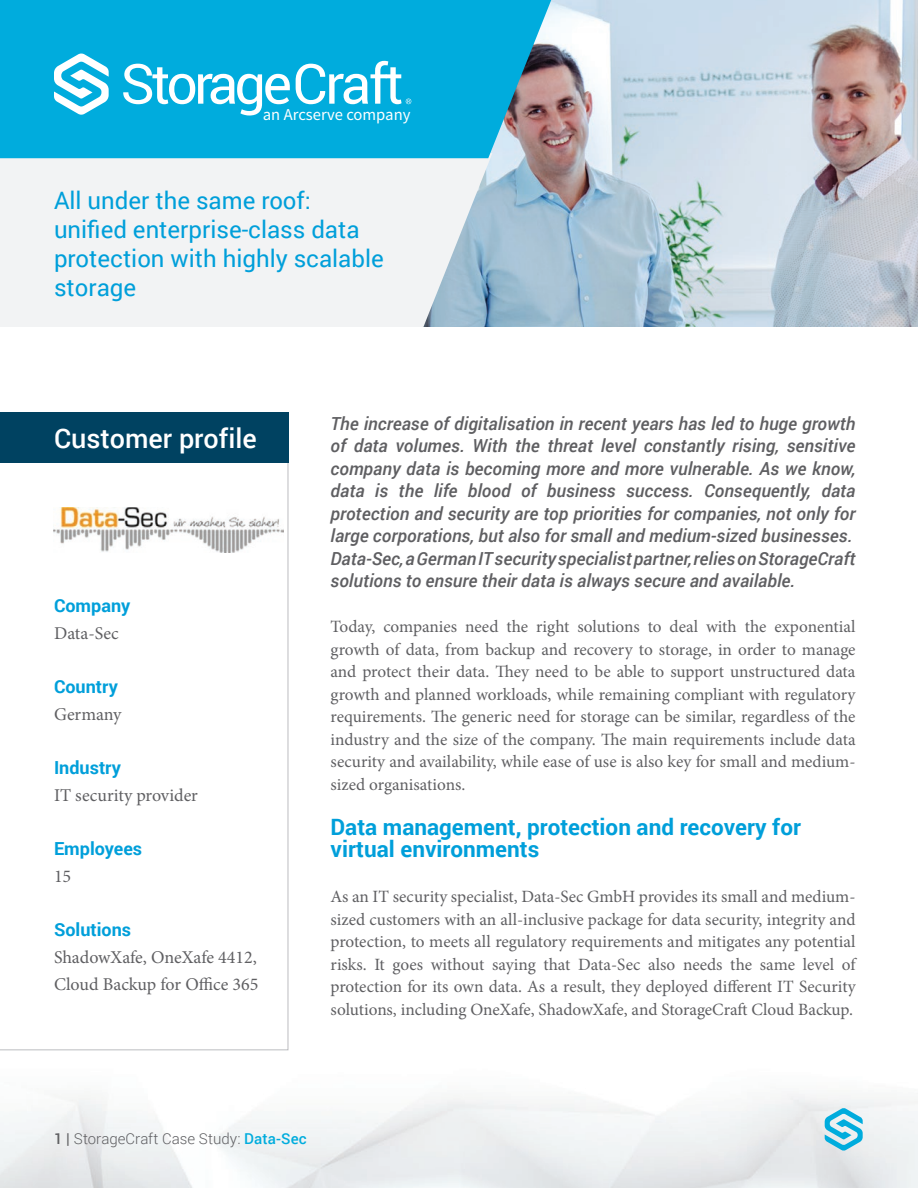
<style>
.page{position:relative;width:918px;height:1188px;background:#fff}
.page>*{position:absolute;margin:0;border:0;box-sizing:border-box;transform-origin:0 0}
.t1{font:500 27px "Roboto";color:#fff}
.t2{font:24px/28.8px "Roboto";color:#009fda}
.t3{font:700 22.5px/22.5px "Roboto";color:#009fda}
.t4{font:italic 500 18px/22.5px "Roboto";color:#5f5f62}
.t5{font:18px/27px "Minion Pro";color:#5f5f62}
.t6{font:700 18px "Roboto";color:#009fda}
.t7{font:17.25px/22.5px "Minion Pro";letter-spacing:-.005em;color:#5f5f62;text-align:justify}
.t8{font:16.65px "Source Sans Pro";color:#fff}
.t9{font:300 15px "Roboto";color:#5f5f62}
.s1{font-weight:500}
.s2{font-weight:500;color:#00acdd}
</style>
<div class="page">
<svg style="left:0;top:463px;width:288px;height:587px"></svg>
<img style="left:54px;top:508px;width:229px;height:44px">
<img style="left:492px;top:0;width:426px;height:326px">
<svg style="left:0;top:158px;width:492px;height:169px;fill:#f2f3f4"></svg>
<svg style="left:0;top:0;width:551px;height:158px;background:#0ba9d7"></svg>
<div style="left:0;top:412px;width:288px;height:51px;background:#004261"></div>
<svg style="left:825px;top:1108px;width:38px;height:43px;background:#80cfe6"></svg>
<svg style="left:123px;top:64px;width:167px;height:52px"></svg>
<svg style="left:54px;top:53px;width:55px;height:62px"></svg>
<svg style="left:296px;top:61px;width:115px;height:43px"></svg>
<p class="t8" style="left:263px;top:104px;width:149px">an Arcserve company</p>
<h2 class="t2" style="left:54px;top:185px;width:331px">All under the same roof: unified enterprise-class data protection with highly scalable storage</h2>
<h1 class="t1" style="left:54px;top:419px;width:204px">Customer profile</h1>
<p class="t6" style="left:54px;top:593px;width:78px">Company</p>
<p class="t5" style="left:54px;top:620px;width:66px">Data-Sec</p>
<p class="t6" style="left:54px;top:674px;width:66px">Country</p>
<p class="t5" style="left:54px;top:701px;width:69px">Germany</p>
<p class="t6" style="left:54px;top:755px;width:69px">Industry</p>
<p class="t5" style="left:54px;top:782px;width:145px">IT security provider</p>
<p class="t6" style="left:54px;top:836px;width:90px">Employees</p>
<p class="t5" style="left:54px;top:863px;width:19px">15</p>
<p class="t6" style="left:54px;top:917px;width:79px">Solutions</p>
<p class="t5" style="left:54px;top:944px;width:206px">ShadowXafe, OneXafe 4412,<br>Cloud Backup for Office 365</p>
<p class="t4" style="left:331px;top:411px;width:527px">The increase of digitalisation in recent years has led to huge growth of data volumes. With the threat level constantly rising, sensitive company data is becoming more and more vulnerable. As we know, data is the life blood of business success. Consequently, data protection and security are top priorities for companies, not only for large corporations, but also for small and medium-sized businesses.<br>Data-Sec, a German IT security specialist partner, relies on StorageCraft solutions to ensure their data is always secure and available.</p>
<p class="t7" style="left:331px;top:616px;width:527px">Today, companies need the right solutions to deal with the exponential growth of data, from backup and recovery to storage, in order to manage and protect their data. They need to be able to support unstructured data growth and planned workloads, while remaining compliant with regulatory requirements. The generic need for storage can be similar, regardless of the industry and the size of the company. The main requirements include data security and availability, while ease of use is also key for small and medium&shy;sized organisations.</p>
<h3 class="t3" style="left:331px;top:815px;width:472px">Data management, protection and recovery for virtual environments</h3>
<p class="t7" style="left:331px;top:886px;width:527px">As an IT security specialist, Data-Sec GmbH provides its small and medium&shy;sized customers with an all-inclusive package for data security, integrity and protection, to meets all regulatory requirements and mitigates any potential risks. It goes without saying that Data-Sec also needs the same level of protection for its own data. As a result, they deployed different IT Security solutions, including OneXafe, ShadowXafe, and StorageCraft Cloud Backup.</p>
<p class="t9" style="left:54px;top:1128px;width:254px"><span class="s1">1 |</span> StorageCraft Case Study: <span class="s2">Data-Sec</span></p>
</div>
